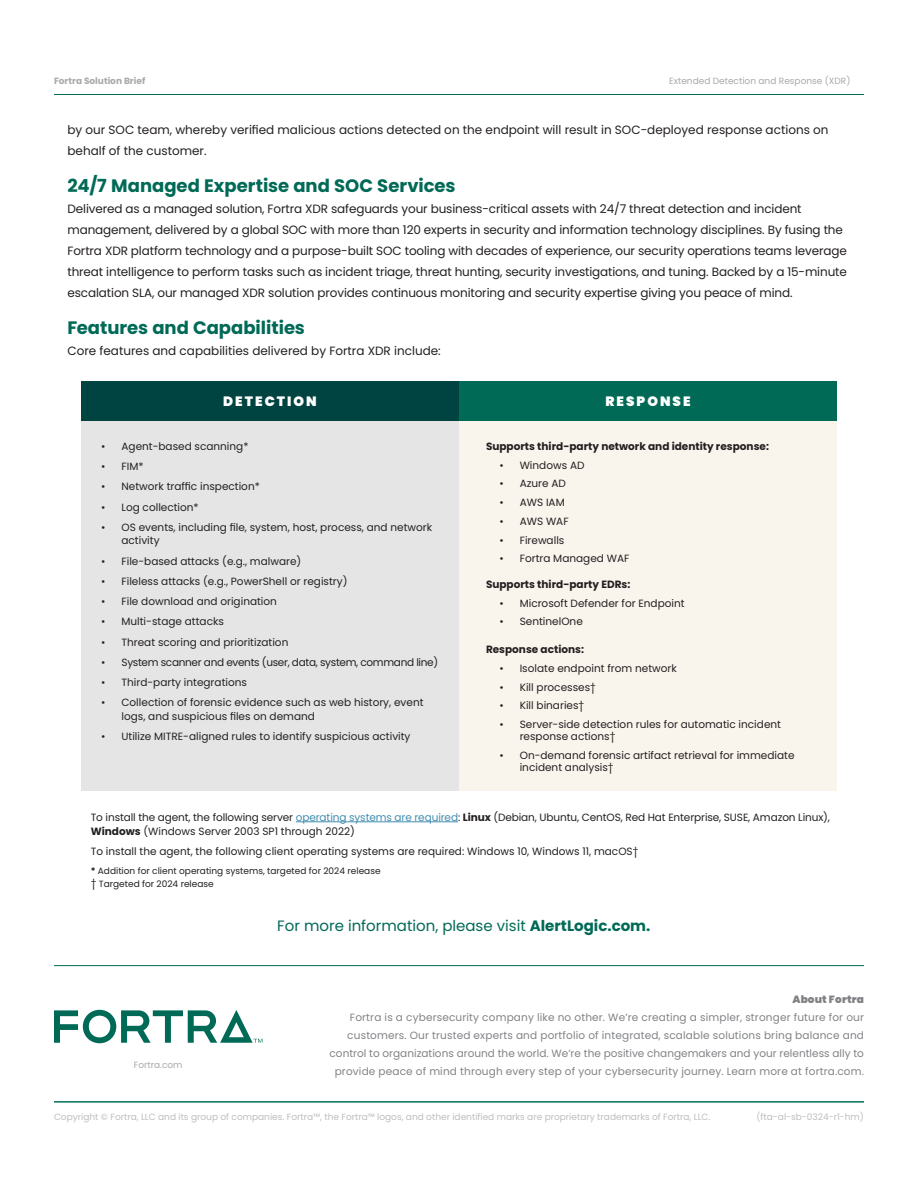
<style>
.page{position:relative;width:918px;height:1188px;background:#fff}
.page>*{position:absolute;margin:0;border:0;box-sizing:border-box;transform-origin:0 0}
.FTA_H1{font:700 18px "Poppins";color:#006a56}
.FTA_H2{font:15px "Poppins";color:#006a56}
.Interior_Sidebar_Header__white_on_Other{font:900 13.5px "Poppins";letter-spacing:.15em;color:#fff}
.Interior_Sidebar_Header__white_on_Forest{font:900 13.5px "Poppins";letter-spacing:.15em;color:#fff}
.FTA_Body{font:12px/21px "Poppins";letter-spacing:-.01em;color:#231f20}
.t1{font:10.5px/13.5px "Poppins";color:#231f20}
.t2{font:10.5px/18px "Poppins";letter-spacing:.015em;color:#808285;text-align:right}
.FTA_Bullet_Intro__optional{font:700 10.5px "Poppins";color:#231f20}
.t3{font:10.5px "Poppins";letter-spacing:-.03em;color:#231f20}
.t4{font:900 10.5px "Poppins";letter-spacing:.015em;color:#808285}
.FTA_Footer_-___Part{font:9px "Poppins";color:#bebebe}
.t5{font:9px "Poppins";color:#231f20}
.FTA_Header_-_Doc_Title{font:9px "Poppins";color:#a9a9a9}
.FTA_Header_-_Doc_Type{font:700 9px "Poppins";color:#a9a9a9}
.s1{color:#408daf}
.s2{font-weight:700}
.s3{font-size:10.5px}
</style>
<div class="page">
<hr style="left:54px;top:94px;width:810px;height:1px;background:#006a56">
<hr style="left:54px;top:1101px;width:810px;height:1px;background:#006a56">
<hr style="left:54px;top:965px;width:810px;height:1px;background:#006a56">
<svg style="left:54px;top:1010px;width:208px;height:33px"></svg>
<div style="left:81px;top:419px;width:378px;height:372px;background:#e5e5e5"></div>
<div style="left:459px;top:419px;width:378px;height:372px;background:#f9f4ec"></div>
<div style="left:81px;top:381px;width:378px;height:39px;background:#004442"></div>
<div style="left:459px;top:381px;width:378px;height:39px;background:#006a56"></div>
<hr style="left:296px;top:822px;width:162px;height:1px;background:#408daf">
<p class="FTA_Header_-_Doc_Type" style="left:54px;top:75px;width:93px">Fortra Solution Brief</p>
<p class="FTA_Header_-_Doc_Title" style="left:669px;top:75px;width:183px">Extended Detection and Response (XDR)</p>
<p class="FTA_Body" style="left:68px;top:119px;width:763px">by our SOC team, whereby verified malicious actions detected on the endpoint will result in SOC-deployed response actions on behalf of the customer.</p>
<p class="FTA_H1" style="left:68px;top:175px;width:390px">24/7 Managed Expertise and SOC Services</p>
<p class="FTA_Body" style="left:68px;top:198px;width:781px">Delivered as a managed solution, Fortra XDR safeguards your business-critical assets with 24/7 threat detection and incident management, delivered by a global SOC with more than 120 experts in security and information technology disciplines. By fusing the Fortra XDR platform technology and a purpose-built SOC tooling with decades of experience, our security operations teams leverage threat intelligence to perform tasks such as incident triage, threat hunting, security investigations, and tuning. Backed by a 15-minute escalation SLA, our managed XDR solution provides continuous monitoring and security expertise giving you peace of mind.</p>
<p class="FTA_H1" style="left:68px;top:317px;width:239px">Features and Capabilities</p>
<p class="FTA_Body" style="left:68px;top:340px;width:375px">Core features and capabilities delivered by Fortra XDR include:</p>
<p class="Interior_Sidebar_Header__white_on_Other" style="left:223px;top:393px;width:95px">DETECTION</p>
<p class="Interior_Sidebar_Header__white_on_Forest" style="left:605px;top:393px;width:87px">RESPONSE</p>
<p class="t1" style="left:101px;top:440px;width:149px">• Agent-based scanning*</p>
<p class="t1" style="left:101px;top:460px;width:44px">• FIM*</p>
<p class="t1" style="left:101px;top:480px;width:160px">• Network traffic inspection*</p>
<p class="t1" style="left:101px;top:500px;width:99px">• Log collection*</p>
<p class="t1" style="left:122px;top:521px;width:312px;text-indent:-20px">• OS events, including file, system, host, process, and network activity</p>
<p class="t1" style="left:101px;top:554px;width:202px">• File-based attacks (e.g., malware)</p>
<p class="t1" style="left:101px;top:575px;width:248px">• Fileless attacks (e.g., PowerShell or registry)</p>
<p class="t1" style="left:101px;top:595px;width:177px">• File download and origination</p>
<p class="t1" style="left:101px;top:615px;width:124px">• Multi-stage attacks</p>
<p class="t1" style="left:101px;top:635px;width:189px">• Threat scoring and prioritization</p>
<p class="t3" style="left:101px;top:656px;width:339px">• System scanner and events (user, data, system, command line)</p>
<p class="t1" style="left:101px;top:676px;width:147px">• Third-party integrations</p>
<p class="t1" style="left:122px;top:696px;width:304px;text-indent:-20px">• Collection of forensic evidence such as web history, event logs, and suspicious files on demand</p>
<p class="t1" style="left:101px;top:730px;width:311px">• Utilize MITRE-aligned rules to identify suspicious activity</p>
<p class="FTA_Bullet_Intro__optional" style="left:486px;top:440px;width:284px">Supports third-party network and identity response:</p>
<p class="t1" style="left:500px;top:458px;width:87px">• Windows AD</p>
<p class="t1" style="left:500px;top:477px;width:68px">• Azure AD</p>
<p class="t1" style="left:500px;top:496px;width:67px">• AWS IAM</p>
<p class="t1" style="left:500px;top:515px;width:71px">• AWS WAF</p>
<p class="t1" style="left:500px;top:533px;width:66px">• Firewalls</p>
<p class="t1" style="left:500px;top:552px;width:131px">• Fortra Managed WAF</p>
<p class="FTA_Bullet_Intro__optional" style="left:486px;top:578px;width:146px">Supports third-party EDRs:</p>
<p class="t1" style="left:500px;top:596px;width:187px">• Microsoft Defender for Endpoint</p>
<p class="t1" style="left:500px;top:615px;width:85px">• SentinelOne</p>
<p class="FTA_Bullet_Intro__optional" style="left:486px;top:643px;width:100px">Response actions:</p>
<p class="t1" style="left:500px;top:662px;width:179px">• Isolate endpoint from network</p>
<p class="t1" style="left:500px;top:680px;width:98px">• Kill processes†</p>
<p class="t1" style="left:500px;top:699px;width:86px">• Kill binaries†</p>
<p class="t1" style="left:520px;top:719px;width:263px;line-height:12px;text-indent:-20px">• Server-side detection rules for automatic incident response actions†</p>
<p class="t1" style="left:520px;top:749px;width:276px;line-height:12px;text-indent:-20px">• On-demand forensic artifact retrieval for immediate incident analysis†</p>
<p class="t1" style="left:91px;top:811px;width:741px">To install the agent, the following server <span class="s1">operating systems are required</span>: <span class="s2">Linux</span> (Debian, Ubuntu, CentOS, Red Hat Enterprise, SUSE, Amazon Linux),<br><span class="s2">Windows</span> (Windows Server 2003 SP1 through 2022)</p>
<p class="t1" style="left:91px;top:844px;width:549px">To install the agent, the following client operating systems are required: Windows 10, Windows 11, macOS†</p>
<p class="t5" style="left:91px;top:866px;width:291px"><span class="s2">*</span> Addition for client operating systems, targeted for 2024 release</p>
<p class="t5" style="left:91px;top:879px;width:125px"><span class="s3">†</span> Targeted for 2024 release</p>
<p class="FTA_H2" style="left:277px;top:917px;width:375px">For more information, please visit <span class="s2">AlertLogic.com.</span></p>
<p class="FTA_Header_-_Doc_Title" style="left:134px;top:1060px;width:50px">Fortra.com</p>
<p class="t4" style="left:792px;top:993px;width:73px">About Fortra</p>
<p class="t2" style="left:330px;top:1009px;width:536px">Fortra is a cybersecurity company like no other. We’re creating a simpler, stronger future for our customers. Our trusted experts and portfolio of integrated, scalable solutions bring balance and control to organizations around the world. We’re the positive changemakers and your relentless ally to provide peace of mind through every step of your cybersecurity journey. Learn more at fortra.com.</p>
<p class="FTA_Footer_-___Part" style="left:54px;top:1112px;width:658px">Copyright © Fortra, LLC and its group of companies. Fortra™, the Fortra™ logos, and other identified marks are proprietary trademarks of Fortra, LLC.</p>
<p class="FTA_Footer_-___Part" style="left:757px;top:1112px;width:109px">(fta-al-sb-0324-r1-hm)</p>
</div>
